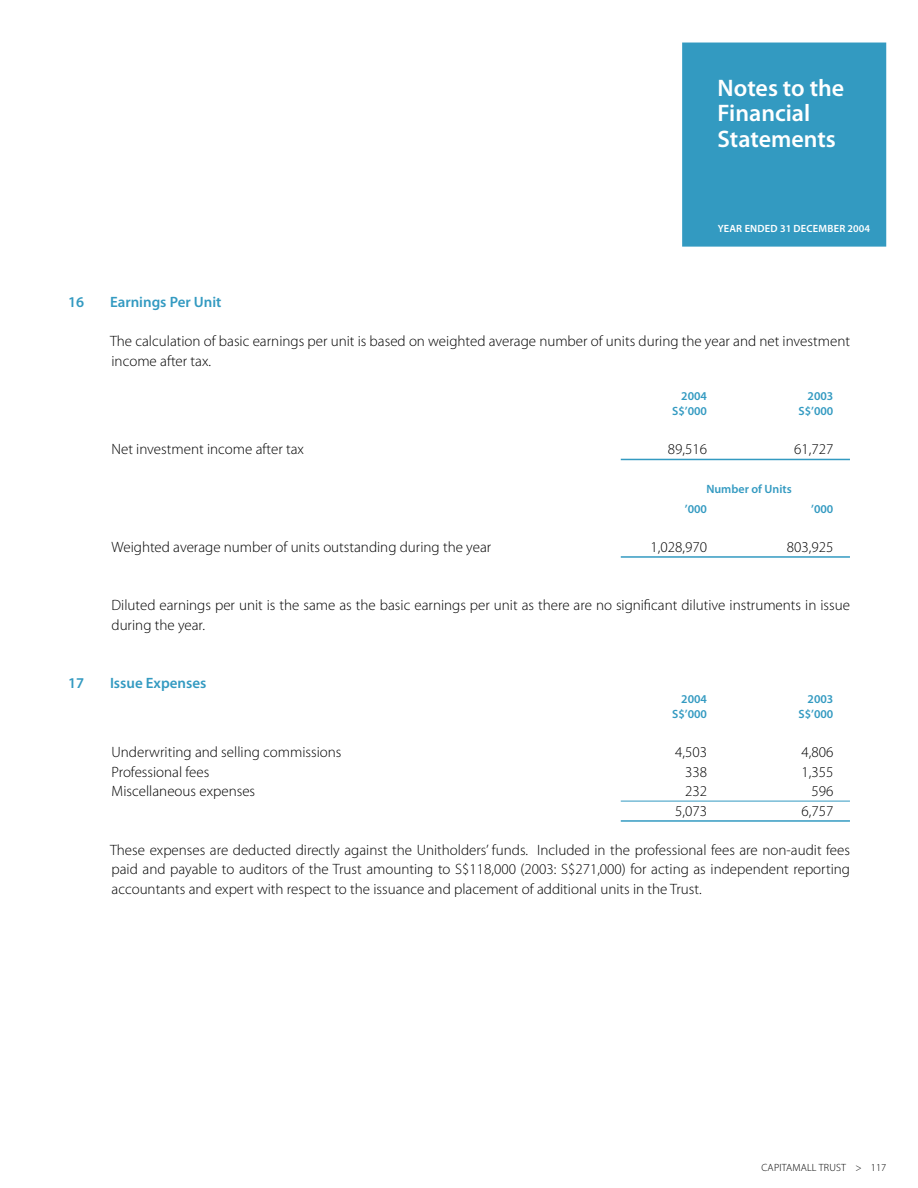
<style>
.page{position:relative;width:918px;height:1188px;background:#fff}
.page>*{position:absolute;margin:0;border:0;box-sizing:border-box;transform-origin:0 0}
.body_justified{font:600 24px/25.5px "Myriad Pro";color:#fff}
.Accounts_Indent1{font:300 15px/19.5px "Myriad Pro";color:#000}
.Accounts_2_col{font:300 15px/19.5px "Myriad Pro";color:#000}
._2_Col_rules_130_Accounts_bold{font:300 15px "Myriad Pro";color:#000}
.Accounts_Indent1-2{font:600 15px "Myriad Pro";color:#339ac1}
._2_Col_rules_130_Accounts{font:300 15px "Myriad Pro";color:#000}
.body_justified-2{font:600 12px "Myriad Pro";color:#339ac1}
.Accounts_2_col-2{font:600 12px "Myriad Pro";color:#339ac1}
.t1{font:600 10.5px "Myriad Pro";letter-spacing:.02em;color:#fff}
.t2{font:300 10.5px "Myriad Pro";letter-spacing:.02em;color:#000}
</style>
<div class="page">
<div style="left:683px;top:43px;width:203px;height:203px;background:#339ac1"></div>
<div style="left:682px;top:43px;width:204px;height:204px;border:2px solid #339ac1"></div>
<hr style="left:621px;top:459px;width:229px;height:1px;background:#339ac1">
<hr style="left:621px;top:556px;width:229px;height:2px;background:#339ac1">
<hr style="left:621px;top:801px;width:229px;height:1px;background:#339ac1">
<hr style="left:621px;top:820px;width:229px;height:2px;background:#339ac1">
<p class="body_justified" style="left:718px;top:76px;width:128px">Notes to the<br>Financial<br>Statements</p>
<p class="t1" style="left:718px;top:222px;width:154px">YEAR ENDED 31 DECEMBER 2004</p>
<p class="Accounts_Indent1-2" style="left:68px;top:294px;width:18px">16</p>
<p class="Accounts_Indent1-2" style="left:110px;top:294px;width:113px">Earnings Per Unit</p>
<p class="Accounts_Indent1" style="left:110px;top:332px;width:742px">The calculation of basic earnings per unit is based on weighted average number of units during the year and net investment income after tax.</p>
<p class="body_justified-2" style="left:681px;top:390px;width:27px">2004</p>
<p class="body_justified-2" style="left:808px;top:390px;width:27px">2003</p>
<p class="body_justified-2" style="left:672px;top:405px;width:36px">S$’000</p>
<p class="body_justified-2" style="left:799px;top:405px;width:36px">S$’000</p>
<p class="_2_Col_rules_130_Accounts_bold" style="left:112px;top:441px;width:194px">Net investment income after tax</p>
<p class="_2_Col_rules_130_Accounts_bold" style="left:668px;top:441px;width:41px">89,516</p>
<p class="_2_Col_rules_130_Accounts_bold" style="left:794px;top:441px;width:41px">61,727</p>
<p class="Accounts_2_col-2" style="left:706px;top:483px;width:87px">Number of Units</p>
<p class="Accounts_2_col-2" style="left:685px;top:502px;width:24px">’000</p>
<p class="Accounts_2_col-2" style="left:811px;top:502px;width:24px">’000</p>
<p class="_2_Col_rules_130_Accounts_bold" style="left:112px;top:539px;width:381px">Weighted average number of units outstanding during the year</p>
<p class="_2_Col_rules_130_Accounts_bold" style="left:651px;top:539px;width:58px">1,028,970</p>
<p class="_2_Col_rules_130_Accounts_bold" style="left:787px;top:539px;width:48px">803,925</p>
<p class="Accounts_2_col" style="left:112px;top:596px;width:740px">Diluted earnings per unit is the same as the basic earnings per unit as there are no significant dilutive instruments in issue during the year.</p>
<p class="Accounts_Indent1-2" style="left:68px;top:675px;width:18px">17</p>
<p class="Accounts_Indent1-2" style="left:110px;top:675px;width:98px">Issue Expenses</p>
<p class="body_justified-2" style="left:681px;top:693px;width:27px">2004</p>
<p class="body_justified-2" style="left:808px;top:693px;width:27px">2003</p>
<p class="body_justified-2" style="left:672px;top:708px;width:36px">S$’000</p>
<p class="body_justified-2" style="left:799px;top:708px;width:36px">S$’000</p>
<p class="Accounts_2_col" style="left:112px;top:743px;width:231px">Underwriting and selling commissions</p>
<p class="Accounts_2_col" style="left:675px;top:743px;width:33px">4,503</p>
<p class="Accounts_2_col" style="left:801px;top:743px;width:33px">4,806</p>
<p class="Accounts_2_col" style="left:112px;top:762px;width:99px">Professional fees</p>
<p class="Accounts_2_col" style="left:685px;top:762px;width:23px">338</p>
<p class="Accounts_2_col" style="left:801px;top:762px;width:33px">1,355</p>
<p class="_2_Col_rules_130_Accounts" style="left:112px;top:783px;width:145px">Miscellaneous expenses</p>
<p class="_2_Col_rules_130_Accounts" style="left:685px;top:783px;width:23px">232</p>
<p class="_2_Col_rules_130_Accounts" style="left:811px;top:783px;width:23px">596</p>
<p class="_2_Col_rules_130_Accounts_bold" style="left:675px;top:803px;width:33px">5,073</p>
<p class="_2_Col_rules_130_Accounts_bold" style="left:801px;top:803px;width:33px">6,757</p>
<p class="Accounts_Indent1" style="left:110px;top:840px;width:742px;text-align:justify">These expenses are deducted directly against the Unitholders’ funds. Included in the professional fees are non-audit fees paid and payable to auditors of the Trust amounting to S$118,000 (2003: S$271,000) for acting as independent reporting accountants and expert with respect to the issuance and placement of additional units in the Trust.</p>
<p class="t2" style="left:761px;top:1162px;width:126px">CAPITAMALL TRUST &gt; 117</p>
</div>
